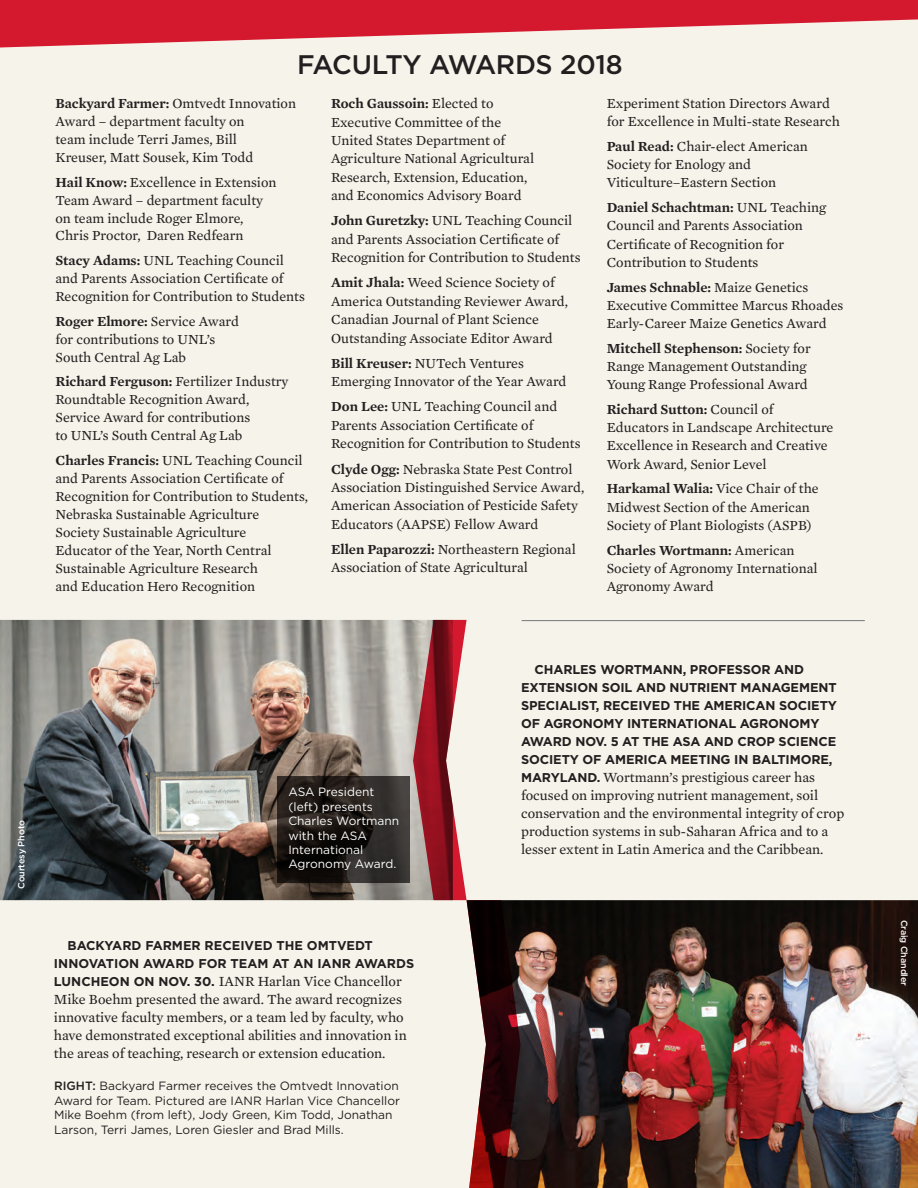
<style>
.page{position:relative;width:918px;height:1188px;background:#f6f3ea}
.page>*{position:absolute;margin:0;border:0;box-sizing:border-box;transform-origin:0 0}
.Name_Headers{font:500 26.85px "Gotham";letter-spacing:-.015em;color:#231f20}
.Body_Copy{font:14.25px/18px "Mercury Text G2";color:#231f20}
.Awards{font:14.1px/18px "Mercury Text G2";color:#231f20}
.Body_Copy-2{font:700 12.75px/18px "Gotham";letter-spacing:-.01em;color:#231f20}
.Photo_cutlines{font:12px/14.4px "Gotham";color:#231f20}
.Photo_cutlines-2{font:12px/14.4px "Gotham";color:#fff}
.Photo_credit{font:500 9px "Gotham";letter-spacing:-.01em;color:#fff}
.s1{font-weight:600}
.s2{font-family:"Gotham";font-weight:700;font-size:12.75px}
.s3{font-weight:500}
</style>
<div class="page">
<img style="left:520px;top:900px;width:398px;height:288px">
<img style="left:0;top:620px;width:413px;height:280px">
<svg style="left:413px;top:620px;width:107px;height:568px"></svg>
<hr style="left:522px;top:620px;width:343px;height:1px;background:#76787b">
<svg style="left:277px;top:776px;width:132px;height:107px;background:#231f1c"></svg>
<svg style="left:0;top:0;width:918px;height:48px;fill:#d4182d"></svg>
<p class="Name_Headers" style="left:297px;top:47px;width:327px">FACULTY AWARDS 2018</p>
<p class="Awards" style="left:56px;top:94px;width:242px"><span class="s1">Backyard Farmer:</span> Omtvedt Innovation<br>Award – department faculty on<br>team include Terri James, Bill<br>Kreuser, Matt Sousek, Kim Todd</p>
<p class="Awards" style="left:56px;top:172px;width:223px"><span class="s1">Hail Know:</span> Excellence in Extension<br>Team Award – department faculty on team include Roger Elmore,<br>Chris Proctor, Daren Redfearn</p>
<p class="Awards" style="left:56px;top:251px;width:251px"><span class="s1">Stacy Adams:</span> UNL Teaching Council and Parents Association Certificate of<br>Recognition for Contribution to Students</p>
<p class="Awards" style="left:56px;top:311px;width:185px"><span class="s1">Roger Elmore:</span> Service Award for contributions to UNL’s<br>South Central Ag Lab</p>
<p class="Awards" style="left:56px;top:372px;width:235px"><span class="s1">Richard Ferguson:</span> Fertilizer Industry Roundtable Recognition Award, Service Award for contributions<br>to UNL’s South Central Ag Lab</p>
<p class="Awards" style="left:56px;top:451px;width:254px"><span class="s1">Charles Francis:</span> UNL Teaching Council and Parents Association Certificate of Recognition for Contribution to Students, Nebraska Sustainable Agriculture<br>Society Sustainable Agriculture<br>Educator of the Year, North Central Sustainable Agriculture Research<br>and Education Hero Recognition</p>
<p class="Awards" style="left:331px;top:93px;width:205px;line-height:18.5px"><span class="s1">Roch Gaussoin:</span> Elected to<br>Executive Committee of the<br>United States Department of<br>Agriculture National Agricultural<br>Research, Extension, Education, and Economics Advisory Board</p>
<p class="Awards" style="left:331px;top:211px;width:251px;line-height:18.5px"><span class="s1">John Guretzky:</span> UNL Teaching Council and Parents Association Certificate of<br>Recognition for Contribution to Students</p>
<p class="Awards" style="left:331px;top:273px;width:239px;line-height:18.5px"><span class="s1">Amit Jhala:</span> Weed Science Society of America Outstanding Reviewer Award, Canadian Journal of Plant Science Outstanding Associate Editor Award</p>
<p class="Awards" style="left:331px;top:353px;width:237px;line-height:18.5px"><span class="s1">Bill Kreuser:</span> NUTech Ventures<br>Emerging Innovator of the Year Award</p>
<p class="Awards" style="left:331px;top:397px;width:251px;line-height:18.5px"><span class="s1">Don Lee:</span> UNL Teaching Council and<br>Parents Association Certificate of<br>Recognition for Contribution to Students</p>
<p class="Awards" style="left:331px;top:459px;width:255px;line-height:18.5px"><span class="s1">Clyde Ogg:</span> Nebraska State Pest Control Association Distinguished Service Award, American Association of Pesticide Safety Educators (AAPSE) Fellow Award</p>
<p class="Awards" style="left:331px;top:539px;width:246px;line-height:18.5px"><span class="s1">Ellen Paparozzi:</span> Northeastern Regional<br>Association of State Agricultural</p>
<p class="Awards" style="left:607px;top:94px;width:235px">Experiment Station Directors Award for Excellence in Multi-state Research</p>
<p class="Awards" style="left:607px;top:137px;width:203px"><span class="s1">Paul Read:</span> Chair-elect American<br>Society for Enology and<br>Viticulture–Eastern Section</p>
<p class="Awards" style="left:607px;top:198px;width:221px"><span class="s1">Daniel Schachtman:</span> UNL Teaching<br>Council and Parents Association<br>Certificate of Recognition for<br>Contribution to Students</p>
<p class="Awards" style="left:607px;top:277px;width:238px"><span class="s1">James Schnable:</span> Maize Genetics<br>Executive Committee Marcus Rhoades<br>Early-Career Maize Genetics Award</p>
<p class="Awards" style="left:607px;top:338px;width:206px"><span class="s1">Mitchell Stephenson:</span> Society for<br>Range Management Outstanding<br>Young Range Professional Award</p>
<p class="Awards" style="left:607px;top:400px;width:228px"><span class="s1">Richard Sutton:</span> Council of<br>Educators in Landscape Architecture<br>Excellence in Research and Creative<br>Work Award, Senior Level</p>
<p class="Awards" style="left:607px;top:479px;width:214px"><span class="s1">Harkamal Walia:</span> Vice Chair of the<br>Midwest Section of the American<br>Society of Plant Biologists (ASPB)</p>
<p class="Awards" style="left:607px;top:540px;width:212px"><span class="s1">Charles Wortmann:</span> American<br>Society of Agronomy International<br>Agronomy Award</p>
<p class="Photo_credit" style="left:15px;top:889px;width:71px;rotate:-90deg">Courtesy Photo</p>
<p class="Photo_cutlines-2" style="left:288px;top:785px;width:112px">ASA President (left) presents<br>Charles Wortmann with the ASA<br>International<br>Agronomy Award.</p>
<p class="Body_Copy-2" style="left:54px;top:936px;width:362px;text-indent:14px">BACKYARD FARMER RECEIVED THE OMTVEDT<br>INNOVATION AWARD FOR TEAM AT AN IANR AWARDS</p>
<p class="Body_Copy" style="left:54px;top:971px;width:354px"><span class="s2">LUNCHEON ON NOV. 30.</span> IANR Harlan Vice Chancellor Mike Boehm presented the award. The award recognizes innovative faculty members, or a team led by faculty, who have demonstrated exceptional abilities and innovation in the areas of teaching, research or extension education.</p>
<p class="Photo_cutlines" style="left:54px;top:1079px;width:347px"><span class="s3">RIGHT:</span> Backyard Farmer receives the Omtvedt Innovation Award for Team. Pictured are IANR Harlan Vice Chancellor Mike Boehm (from left), Jody Green, Kim Todd, Jonathan Larson, Terri James, Loren Giesler and Brad Mills.</p>
<p class="Body_Copy-2" style="left:521px;top:661px;width:317px;text-indent:14px">CHARLES WORTMANN, PROFESSOR AND EXTENSION SOIL AND NUTRIENT MANAGEMENT SPECIALIST, RECEIVED THE AMERICAN SOCIETY OF AGRONOMY INTERNATIONAL AGRONOMY AWARD NOV. 5 AT THE ASA AND CROP SCIENCE SOCIETY OF AMERICA MEETING IN BALTIMORE,</p>
<p class="Body_Copy" style="left:521px;top:768px;width:325px"><span class="s2">MARYLAND.</span> Wortmann’s prestigious career has focused on improving nutrient management, soil conservation and the environmental integrity of crop production systems in sub-Saharan Africa and to a lesser extent in Latin America and the Caribbean.</p>
<p class="Photo_credit" style="left:910px;top:920px;width:68px;rotate:90deg">Craig Chandler</p>
</div>
